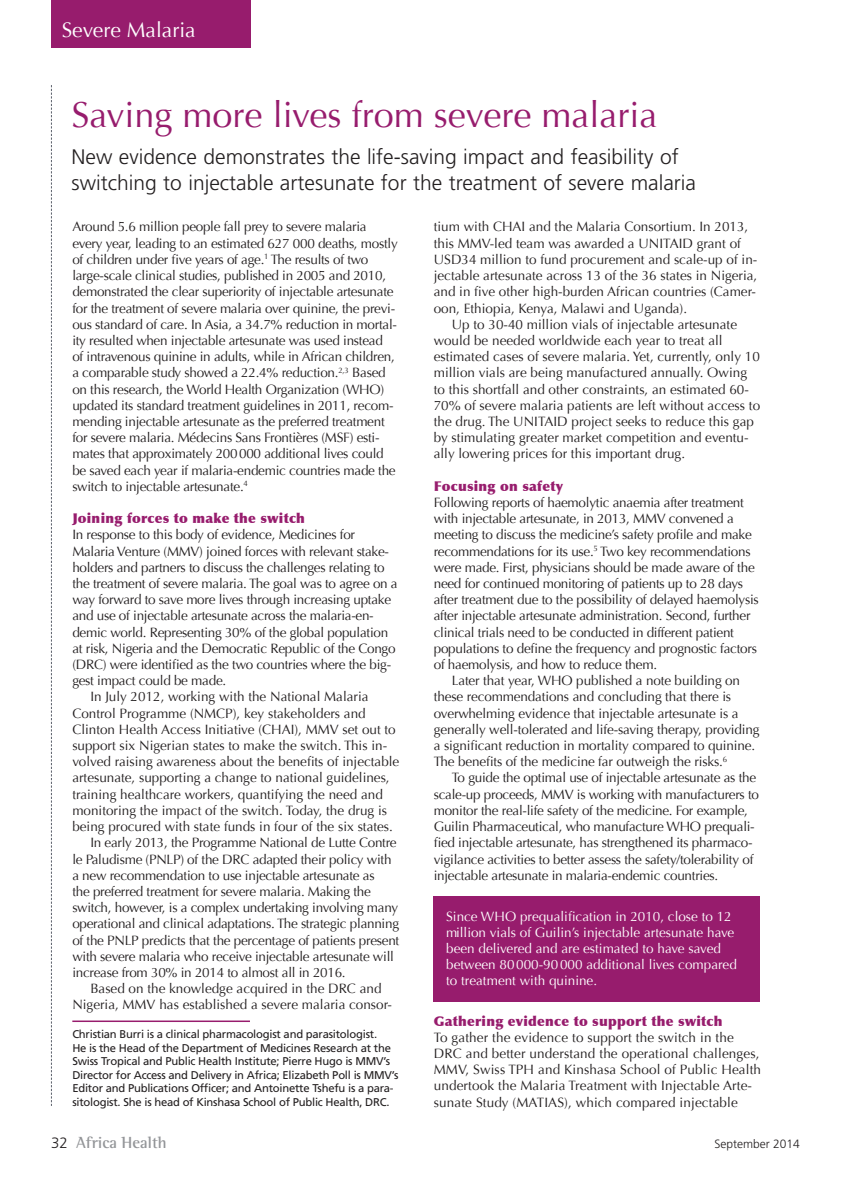
<style>
.page{position:relative;width:851px;height:1191px;background:#fff}
.page>*{position:absolute;margin:0;border:0;box-sizing:border-box;transform-origin:0 0}
.t1{font:36px "Optima";color:#971c6d}
.t2{font:300 21px/25.2px "Frutiger";color:#231f20}
.t3{font:21px "Optima";color:#fff}
.t4{font:700 16.5px "Rotis Semi Serif";color:#939598}
.t5{font:13.5px/16.2px "Optima";letter-spacing:-.02em;color:#231f20}
.t6{font:13.5px "Optima";color:#231f20}
.t7{font:13.5px/16.2px "Optima";letter-spacing:.01em;color:#231f20}
.t8{font:13.5px/16.2px "Optima";color:#fff}
.t9{font:900 13.5px "Optima";letter-spacing:.02em;color:#971c6d}
.t10{font:300 12px "Frutiger LT Std";color:#231f20}
.t11{font:11.25px/13.5px "Frutiger LT Std";letter-spacing:-.02em;color:#231f20}
.s1{font-family:"Frutiger LT Std";font-weight:300;font-size:15px;color:#231f20}
</style>
<div class="page">
<div style="left:51px;top:0;width:200px;height:48px;background:#971c6d"></div>
<svg style="left:51px;top:85px;width:1px;height:1021px"></svg>
<div style="left:433px;top:895px;width:326px;height:106px;background:#971c6d"></div>
<hr style="left:72px;top:1020px;width:178px;height:2px;background:#971c6d">
<h2 class="t3" style="left:62px;top:17px;width:135px">Severe Malaria</h2>
<h1 class="t1" style="left:72px;top:94px;width:587px">Saving more lives from severe malaria</h1>
<h2 class="t2" style="left:72px;top:144px;width:626px">New evidence demonstrates the life-saving impact and feasibility of switching to injectable artesunate for the treatment of severe malaria</h2>
<p class="t5" style="left:72px;top:219px;width:327px">Around 5.6 million people fall prey to severe malaria every year, leading to an estimated 627 000 deaths, mostly of children under five years of age.<sup>1</sup> The results of two large-scale clinical studies, published in 2005 and 2010, demonstrated the clear superiority of injectable artesunate for the treatment of severe malaria over quinine, the previ&shy;ous standard of care. In Asia, a 34.7% reduction in mortal&shy;ity resulted when injectable artesunate was used instead<br>of intravenous quinine in adults, while in African children, a comparable study showed a 22.4% reduction.<sup>2,3</sup> Based on this research, the World Health Organization (WHO) updated its standard treatment guidelines in 2011, recom&shy;mending injectable artesunate as the preferred treatment for severe malaria. Médecins Sans Frontières (MSF) esti&shy;mates that approximately 200 000 additional lives could be saved each year if malaria-endemic countries made the switch to injectable artesunate.<sup>4</sup></p>
<p class="t9" style="left:72px;top:510px;width:234px">Joining forces to make the switch</p>
<p class="t5" style="left:72px;top:527px;width:284px">In response to this body of evidence, Medicines for</p>
<p class="t5" style="left:72px;top:543px;width:318px">Malaria Venture (MMV) joined forces with relevant stake-</p>
<p class="t5" style="left:72px;top:559px;width:314px">holders and partners to discuss the challenges relating to</p>
<p class="t5" style="left:72px;top:575px;width:327px">the treatment of severe malaria. The goal was to agree on a</p>
<p class="t5" style="left:72px;top:591px;width:320px">way forward to save more lives through increasing uptake</p>
<p class="t5" style="left:72px;top:608px;width:303px">and use of injectable artesunate across the malaria-en-</p>
<p class="t5" style="left:72px;top:624px;width:317px">demic world. Representing 30% of the global population</p>
<p class="t5" style="left:72px;top:640px;width:325px">at risk, Nigeria and the Democratic Republic of the Congo</p>
<p class="t5" style="left:72px;top:656px;width:320px">(DRC) were identified as the two countries where the big-</p>
<p class="t5" style="left:72px;top:672px;width:155px">gest impact could be made.</p>
<p class="t6" style="left:90px;top:689px;width:279px">In July 2012, working with the National Malaria</p>
<p class="t6" style="left:72px;top:705px;width:295px">Control Programme (NMCP), key stakeholders and</p>
<p class="t6" style="left:72px;top:721px;width:325px">Clinton Health Access Initiative (CHAI), MMV set out to</p>
<p class="t6" style="left:72px;top:737px;width:316px">support six Nigerian states to make the switch. This in-</p>
<p class="t6" style="left:72px;top:754px;width:328px">volved raising awareness about the benefits of injectable</p>
<p class="t6" style="left:72px;top:770px;width:319px">artesunate, supporting a change to national guidelines,</p>
<p class="t6" style="left:72px;top:786px;width:312px">training healthcare workers, quantifying the need and</p>
<p class="t6" style="left:72px;top:802px;width:316px">monitoring the impact of the switch. Today, the drug is</p>
<p class="t6" style="left:72px;top:818px;width:322px">being procured with state funds in four of the six states.</p>
<p class="t5" style="left:90px;top:834px;width:308px">In early 2013, the Programme National de Lutte Contre</p>
<p class="t5" style="left:72px;top:851px;width:320px">le Paludisme (PNLP) of the DRC adapted their policy with</p>
<p class="t5" style="left:72px;top:867px;width:304px">a new recommendation to use injectable artesunate as</p>
<p class="t5" style="left:72px;top:883px;width:300px">the preferred treatment for severe malaria. Making the</p>
<p class="t5" style="left:72px;top:899px;width:327px">switch, however, is a complex undertaking involving many</p>
<p class="t5" style="left:72px;top:915px;width:328px">operational and clinical adaptations. The strategic planning</p>
<p class="t5" style="left:72px;top:932px;width:328px">of the PNLP predicts that the percentage of patients present</p>
<p class="t5" style="left:72px;top:948px;width:323px">with severe malaria who receive injectable artesunate will</p>
<p class="t5" style="left:72px;top:964px;width:275px">increase from 30% in 2014 to almost all in 2016.</p>
<p class="t6" style="left:90px;top:980px;width:292px">Based on the knowledge acquired in the DRC and</p>
<p class="t6" style="left:72px;top:997px;width:321px">Nigeria, MMV has established a severe malaria consor-</p>
<p class="t11" style="left:72px;top:1027px;width:327px">Christian Burri is a clinical pharmacologist and parasitologist.<br>He is the Head of the Department of Medicines Research at the Swiss Tropical and Public Health Institute; Pierre Hugo is MMV’s Director for Access and Delivery in Africa; Elizabeth Poll is MMV’s Editor and Publications Officer; and Antoinette Tshefu is a para&shy;sitologist. She is head of Kinshasa School of Public Health, DRC.</p>
<p class="t6" style="left:433px;top:219px;width:316px">tium with CHAI and the Malaria Consortium. In 2013,</p>
<p class="t6" style="left:433px;top:235px;width:308px">this MMV-led team was awarded a UNITAID grant of</p>
<p class="t6" style="left:433px;top:251px;width:325px">USD34 million to fund procurement and scale-up of in-</p>
<p class="t6" style="left:433px;top:268px;width:325px">jectable artesunate across 13 of the 36 states in Nigeria,</p>
<p class="t6" style="left:433px;top:284px;width:323px">and in five other high-burden African countries (Camer-</p>
<p class="t6" style="left:433px;top:300px;width:255px">oon, Ethiopia, Kenya, Malawi and Uganda).</p>
<p class="t6" style="left:451px;top:316px;width:287px">Up to 30-40 million vials of injectable artesunate</p>
<p class="t6" style="left:433px;top:332px;width:290px">would be needed worldwide each year to treat all</p>
<p class="t6" style="left:433px;top:349px;width:327px">estimated cases of severe malaria. Yet, currently, only 10</p>
<p class="t6" style="left:433px;top:365px;width:315px">million vials are being manufactured annually. Owing</p>
<p class="t6" style="left:433px;top:381px;width:316px">to this shortfall and other constraints, an estimated 60-</p>
<p class="t6" style="left:433px;top:397px;width:328px">70% of severe malaria patients are left without access to</p>
<p class="t6" style="left:433px;top:413px;width:322px">the drug. The UNITAID project seeks to reduce this gap</p>
<p class="t6" style="left:433px;top:430px;width:316px">by stimulating greater market competition and eventu-</p>
<p class="t6" style="left:433px;top:446px;width:253px">ally lowering prices for this important drug.</p>
<p class="t9" style="left:433px;top:478px;width:131px">Focusing on safety</p>
<p class="t5" style="left:433px;top:494px;width:326px">Following reports of haemolytic anaemia after treatment with injectable artesunate, in 2013, MMV convened a meeting to discuss the medicine’s safety profile and make recommendations for its use.<sup>5</sup> Two key recommendations were made. First, physicians should be made aware of the need for continued monitoring of patients up to 28 days after treatment due to the possibility of delayed haemolysis after injectable artesunate administration. Second, further clinical trials need to be conducted in different patient populations to define the frequency and prognostic factors of haemolysis, and how to reduce them.</p>
<p class="t5" style="left:433px;top:672px;width:327px;text-indent:18px">Later that year, WHO published a note building on these recommendations and concluding that there is overwhelming evidence that injectable artesunate is a generally well-tolerated and life-saving therapy, providing a significant reduction in mortality compared to quinine.<br>The benefits of the medicine far outweigh the risks.<sup>6</sup></p>
<p class="t5" style="left:433px;top:770px;width:327px;text-indent:18px">To guide the optimal use of injectable artesunate as the scale-up proceeds, MMV is working with manufacturers to monitor the real-life safety of the medicine. For example, Guilin Pharmaceutical, who manufacture WHO prequali&shy;fied injectable artesunate, has strengthened its pharmaco&shy;vigilance activities to better assess the safety/tolerability of injectable artesunate in malaria-endemic countries.</p>
<p class="t8" style="left:446px;top:908px;width:292px">Since WHO prequalification in 2010, close to 12 million vials of Guilin’s injectable artesunate have been delivered and are estimated to have saved between 80 000-90 000 additional lives compared to treatment with quinine.</p>
<p class="t9" style="left:433px;top:1012px;width:290px">Gathering evidence to support the switch</p>
<p class="t7" style="left:433px;top:1029px;width:329px">To gather the evidence to support the switch in the DRC and better understand the operational challenges, MMV, Swiss TPH and Kinshasa School of Public Health undertook the Malaria Treatment with Injectable Arte&shy;sunate Study (MATIAS), which compared injectable</p>
<p class="t4" style="left:51px;top:1132px;width:117px"><span class="s1">32</span> Africa Health</p>
<p class="t10" style="left:714px;top:1137px;width:87px">September 2014</p>
</div>
